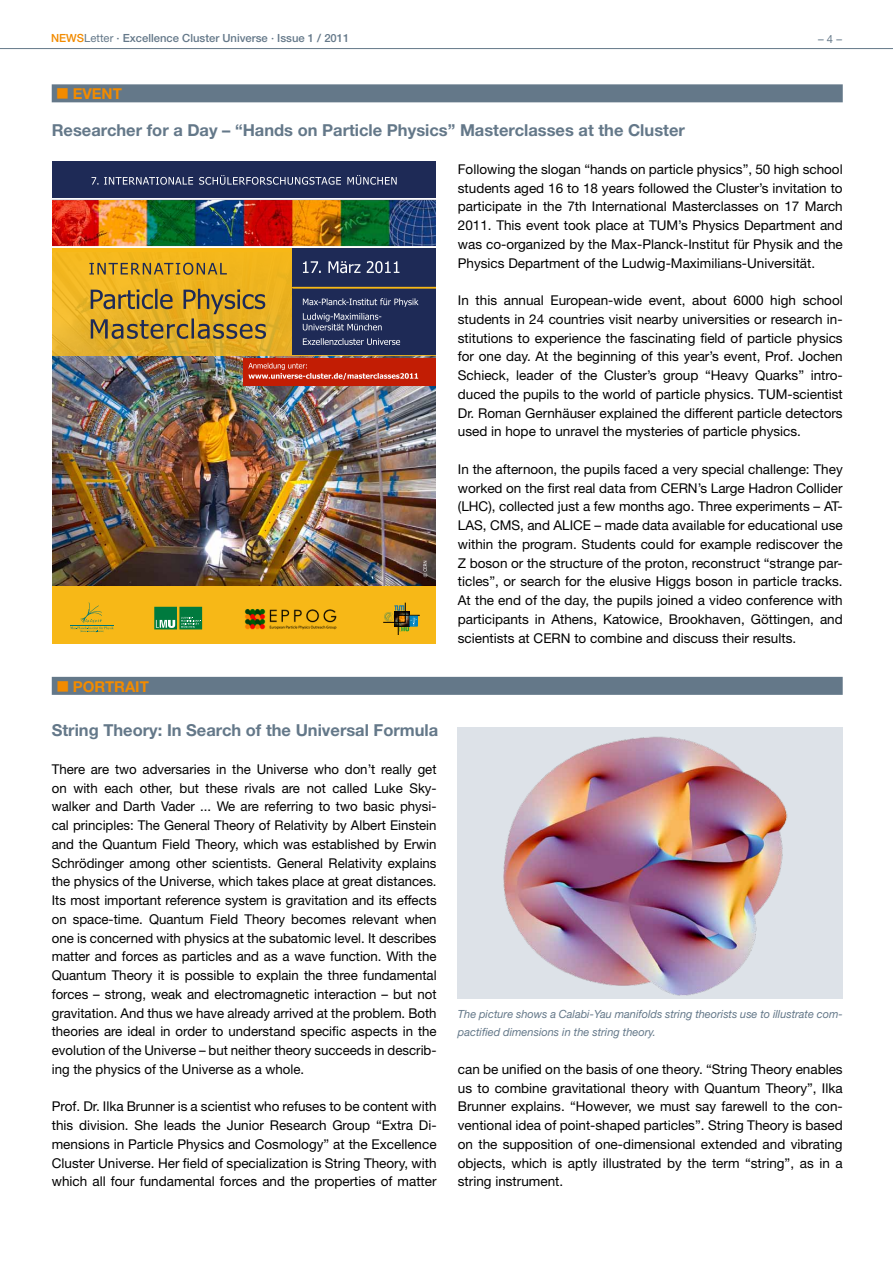
<style>
.page{position:relative;width:893px;height:1263px;background:#fff}
.page>*{position:absolute;margin:0;border:0;box-sizing:border-box;transform-origin:0 0}
.t1{font:700 16.5px "Helvetica Neue LT";color:#647889}
.t2{font:700 15px "Helvetica Neue LT";color:#f28b00}
.t3{font:13.5px/18.8px "Helvetica Neue LT";color:#000;text-align:justify}
.t4{font:italic 11.25px/18.8px "Helvetica Neue LT";color:#647889}
.t5{font:500 11.25px "Helvetica Neue LT";color:#647889}
.t6{font:11.25px "Helvetica Neue LT";color:#647889}
.s1{color:#f28b00}
.s2{font-weight:400}
</style>
<div class="page">
<hr style="left:0;top:48px;width:893px;height:1px;background:#647889">
<div style="left:52px;top:677px;width:791px;height:18px;background:#647889"></div>
<div style="left:52px;top:84px;width:791px;height:18px;background:#647889"></div>
<div style="left:52px;top:585px;width:384px;height:59px;background:#f7b817"></div>
<img style="left:52px;top:355px;width:384px;height:230px">
<svg style="left:52px;top:248px;width:240px;height:107px;background:#ecb323"></svg>
<img style="left:52px;top:200px;width:384px;height:46px">
<div style="left:292px;top:248px;width:144px;height:39px;background:#1e2a56"></div>
<div style="left:292px;top:289px;width:144px;height:66px;background:#1e2a56"></div>
<svg style="left:303px;top:338px;width:97px;height:7px"></svg>
<svg style="left:303px;top:313px;width:79px;height:17px"></svg>
<svg style="left:303px;top:298px;width:116px;height:9px"></svg>
<svg style="left:91px;top:289px;width:175px;height:50px;background:#b68f30"></svg>
<svg style="left:89px;top:263px;width:138px;height:12px;background:#b38c2e"></svg>
<div style="left:52px;top:162px;width:384px;height:38px;background:#1e2a56"></div>
<svg style="left:91px;top:175px;width:306px;height:10px"></svg>
<svg style="left:303px;top:261px;width:96px;height:12px"></svg>
<svg style="left:70px;top:602px;width:44px;height:30px"></svg>
<svg style="left:154px;top:607px;width:48px;height:22px"></svg>
<img style="left:244px;top:609px;width:93px;height:21px">
<svg style="left:383px;top:603px;width:37px;height:32px"></svg>
<svg style="left:398px;top:615px;width:7px;height:7px"></svg>
<hr style="left:52px;top:198px;width:384px;height:2px;background:#fff">
<hr style="left:292px;top:287px;width:144px;height:2px;background:#f7b817">
<svg style="left:423px;top:561px;width:4px;height:16px"></svg>
<div style="left:243px;top:358px;width:193px;height:27px;background:#c21d04"></div>
<svg style="left:248px;top:363px;width:170px;height:17px"></svg>
<div style="left:457px;top:727px;width:386px;height:272px;background:#dde2e8"></div>
<img style="left:503px;top:736px;width:285px;height:260px">
<p class="t5" style="left:51px;top:32px;width:300px"><span class="s1">News</span><span class="s2">letter</span> · Excellence Cluster Universe · Issue 1 / 2011</p>
<p class="t6" style="left:818px;top:32px;width:25px">– 4 –</p>
<p class="t2" style="left:73px;top:85px;width:51px">Event</p>
<p class="t1" style="left:52px;top:120px;width:635px">Researcher for a Day – “Hands on Particle Physics” Masterclasses at the Cluster</p>
<p class="t3" style="left:458px;top:159px;width:386px">Following the slogan “hands on particle physics”, 50 high school students aged 16 to 18 years followed the Cluster’s invitation to participate in the 7th International Masterclasses on 17 March 2011. This event took place at TUM’s Physics Department and was co-organized by the Max-Planck-Institut für Physik and the Physics Department of the Ludwig-Maximilians-Universität.</p>
<p class="t3" style="left:458px;top:291px;width:386px">In this annual European-wide event, about 6000 high school students in 24 countries visit nearby universities or research in&shy;stitutions to experience the fascinating field of particle physics for one day. At the beginning of this year’s event, Prof. Jochen Schieck, leader of the Cluster’s group “Heavy Quarks” intro&shy;duced the pupils to the world of particle physics. TUM-scientist Dr. Roman Gernhäuser explained the different particle detectors used in hope to unravel the mysteries of particle physics.</p>
<p class="t3" style="left:458px;top:459px;width:386px">In the afternoon, the pupils faced a very special challenge: They worked on the first real data from CERN’s Large Hadron Collider (LHC), collected just a few months ago. Three experiments – AT-LAS, CMS, and ALICE – made data available for educational use within the program. Students could for example rediscover the Z boson or the structure of the proton, reconstruct “strange par&shy;ticles”, or search for the elusive Higgs boson in particle tracks.<br>At the end of the day, the pupils joined a video conference with participants in Athens, Katowice, Brookhaven, Göttingen, and scientists at CERN to combine and discuss their results.</p>
<p class="t2" style="left:73px;top:677px;width:78px">Portrait</p>
<p class="t1" style="left:52px;top:720px;width:388px">String Theory: In Search of the Universal Formula</p>
<p class="t3" style="left:52px;top:759px;width:386px">There are two adversaries in the Universe who don’t really get on with each other, but these rivals are not called Luke Sky&shy;walker and Darth Vader ... We are referring to two basic physi&shy;cal principles: The General Theory of Relativity by Albert Einstein and the Quantum Field Theory, which was established by Erwin Schrödinger among other scientists. General Relativity explains the physics of the Universe, which takes place at great distances.<br>Its most important reference system is gravitation and its effects on space-time. Quantum Field Theory becomes relevant when one is concerned with physics at the subatomic level. It describes matter and forces as particles and as a wave function. With the Quantum Theory it is possible to explain the three fundamental forces – strong, weak and electromagnetic interaction – but not gravitation. And thus we have already arrived at the problem. Both theories are ideal in order to understand specific aspects in the evolution of the Universe – but neither theory succeeds in describ&shy;ing the physics of the Universe as a whole.</p>
<p class="t3" style="left:52px;top:1097px;width:386px">Prof. Dr. Ilka Brunner is a scientist who refuses to be content with this division. She leads the Junior Research Group “Extra Di&shy;mensions in Particle Physics and Cosmology” at the Excellence Cluster Universe. Her field of specialization is String Theory, with which all four fundamental forces and the properties of matter</p>
<p class="t4" style="left:458px;top:1004px;width:386px">The picture shows a Calabi-Yau manifolds string theorists use to illustrate com&shy;pactified dimensions in the string theory.</p>
<p class="t3" style="left:458px;top:1059px;width:386px">can be unified on the basis of one theory. “String Theory enables us to combine gravitational theory with Quantum Theory”, Ilka Brunner explains. “However, we must say farewell to the con&shy;ventional idea of point-shaped particles”. String Theory is based on the supposition of one-dimensional extended and vibrating objects, which is aptly illustrated by the term “string”, as in a string instrument.</p>
</div>
